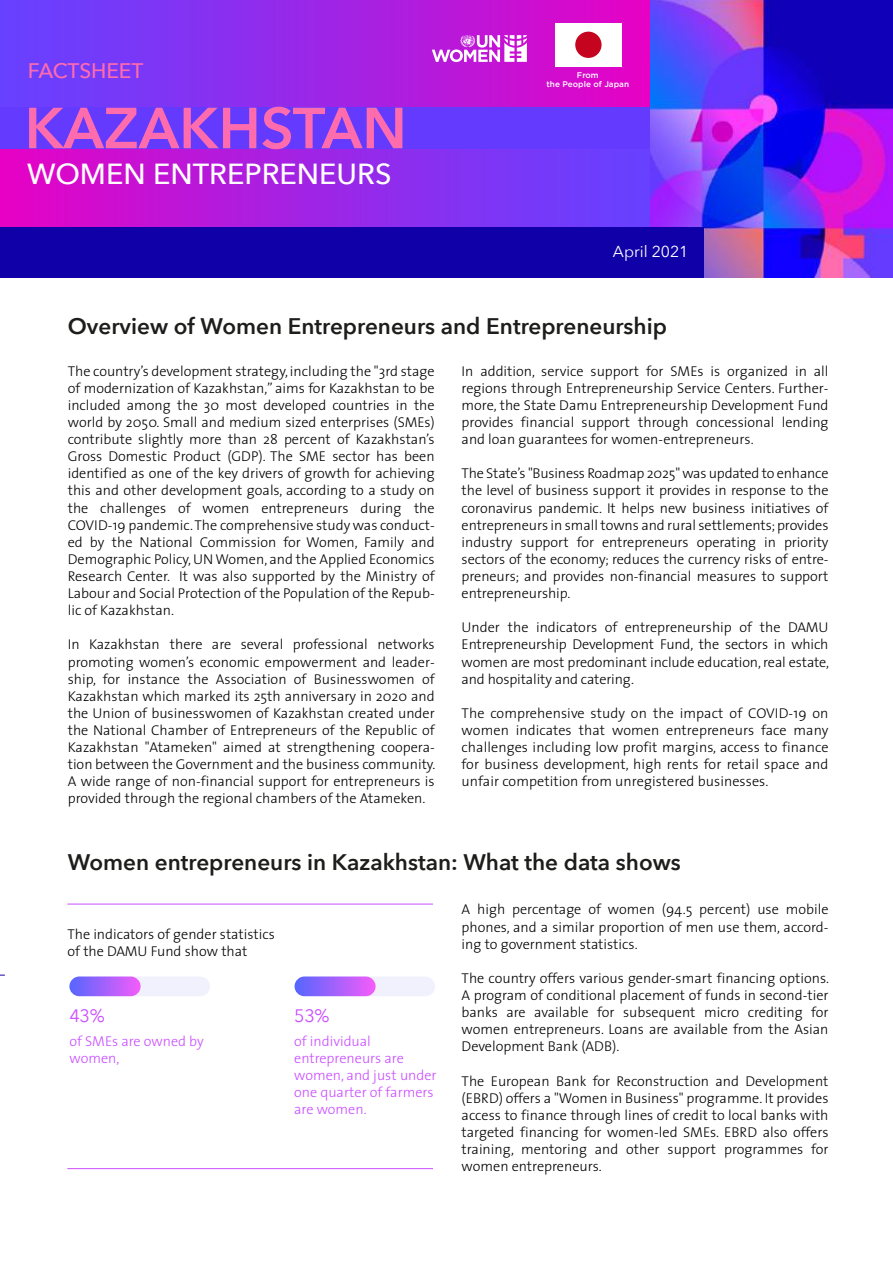
<style>
.page{position:relative;width:893px;height:1263px;background:#fff}
.page>*{position:absolute;margin:0;border:0;box-sizing:border-box;transform-origin:0 0}
.t1{font:600 57.15px "Avenir Next";color:#ff6cad}
.t2{font:500 28.95px "Avenir Next";color:#fff}
.t3{font:600 22.5px "Avenir Next";color:#1d1d1b}
.t4{font:500 21px "Avenir Next";letter-spacing:-.005em;color:#ff6cad}
.t5{font:18px "Avenir Next";color:#ca4dff}
.t6{font:15.9px "Avenir Next";color:#fff}
.t7{font:300 14.25px/17.1px "The Sans";color:#000;text-align:justify}
.t8{font:300 14.25px/17.1px "The Sans";color:#ca4dff}
.t9{font:500 8.25px/9.9px "Gotham";color:#fff;text-align:center}
</style>
<div class="page">
<img style="left:649px;top:0;width:244px;height:277px">
<div style="left:0;top:0;width:649px;height:109px;background:linear-gradient(to right,#5f43ff,#e306c7)"></div>
<div style="left:0;top:147px;width:649px;height:80px;background:linear-gradient(to right,#e303c6,#5f44ff)"></div>
<div style="left:0;top:108px;width:649px;height:41px;background:#643aff"></div>
<div style="left:0;top:227px;width:703px;height:50px;background:#0f00a7"></div>
<div style="left:555px;top:23px;width:67px;height:43px;background:#fff"></div>
<div style="left:575px;top:32px;width:27px;height:26px;background:#c50520;border-radius:50%"></div>
<svg style="left:432px;top:35px;width:95px;height:27px"></svg>
<hr style="left:67px;top:904px;width:366px;height:1px;background:#ca4dff">
<hr style="left:67px;top:1168px;width:366px;height:1px;background:#ca4dff">
<div style="left:69px;top:976px;width:141px;height:20px;background:#f1f0fd;border-radius:10px"></div>
<div style="left:69px;top:976px;width:72px;height:20px;background:linear-gradient(to right,#5767fe,#f15ffa);border-radius:10px"></div>
<div style="left:295px;top:976px;width:140px;height:20px;background:#f1f0fd;border-radius:10px"></div>
<div style="left:295px;top:976px;width:81px;height:20px;background:linear-gradient(to right,#5565fe,#f55ffa);border-radius:10px"></div>
<h3 class="t4" style="left:28px;top:52px;width:117px">FACTSHEET</h3>
<h1 class="t1" style="left:25px;top:79px;width:384px">KAZAKHSTAN</h1>
<h2 class="t2" style="left:27px;top:150px;width:366px">WOMEN ENTREPRENEURS</h2>
<p class="t9" style="left:547px;top:70px;width:84px">From<br>the People of Japan</p>
<p class="t6" style="left:613px;top:238px;width:77px">April 2021</p>
<h3 class="t3" style="left:68px;top:307px;width:601px">Overview of Women Entrepreneurs and Entrepreneurship</h3>
<p class="t7" style="left:68px;top:362px;width:368px">The country’s development strategy, including the "3rd stage of modernization of Kazakhstan,” aims for Kazakhstan to be included among the 30 most developed countries in the world by 2050. Small and medium sized enterprises (SMEs) contribute slightly more than 28 percent of Kazakhstan’s Gross Domestic Product (GDP). The SME sector has been identified as one of the key drivers of growth for achieving this and other development goals, according to a study on the challenges of women entrepreneurs during the COVID-19 pandemic. The comprehensive study was conduct&shy;ed by the National Commission for Women, Family and Demographic Policy, UN Women, and the Applied Economics Research Center. It was also supported by the Ministry of Labour and Social Protection of the Population of the Repub&shy;lic of Kazakhstan.</p>
<p class="t7" style="left:68px;top:635px;width:369px">In Kazakhstan there are several professional networks promoting women’s economic empowerment and leader&shy;ship, for instance the Association of Businesswomen of Kazakhstan which marked its 25th anniversary in 2020 and the Union of businesswomen of Kazakhstan created under the National Chamber of Entrepreneurs of the Republic of Kazakhstan "Atameken" aimed at strengthening coopera&shy;tion between the Government and the business community.<br>A wide range of non-financial support for entrepreneurs is provided through the regional chambers of the Atameken.</p>
<p class="t7" style="left:462px;top:362px;width:368px">In addition, service support for SMEs is organized in all regions through Entrepreneurship Service Centers. Further&shy;more, the State Damu Entrepreneurship Development Fund provides financial support through concessional lending and loan guarantees for women-entrepreneurs.</p>
<p class="t7" style="left:462px;top:464px;width:368px">The State’s "Business Roadmap 2025" was updated to enhance the level of business support it provides in response to the coronavirus pandemic. It helps new business initiatives of entrepreneurs in small towns and rural settlements; provides industry support for entrepreneurs operating in priority sectors of the economy; reduces the currency risks of entre&shy;preneurs; and provides non-financial measures to support entrepreneurship.</p>
<p class="t7" style="left:462px;top:618px;width:369px">Under the indicators of entrepreneurship of the DAMU Entrepreneurship Development Fund, the sectors in which women are most predominant include education, real estate, and hospitality and catering.</p>
<p class="t7" style="left:462px;top:704px;width:368px">The comprehensive study on the impact of COVID-19 on women indicates that women entrepreneurs face many challenges including low profit margins, access to finance for business development, high rents for retail space and unfair competition from unregistered businesses.</p>
<h3 class="t3" style="left:68px;top:843px;width:615px">Women entrepreneurs in Kazakhstan: What the data shows</h3>
<p class="t7" style="left:67px;top:925px;width:209px">The indicators of gender statistics of the DAMU Fund show that</p>
<p class="t5" style="left:69px;top:1000px;width:37px">43%</p>
<p class="t5" style="left:294px;top:1000px;width:37px">53%</p>
<p class="t8" style="left:69px;top:1032px;width:136px">of SMEs are owned by women,</p>
<p class="t8" style="left:294px;top:1032px;width:144px">of individual entrepreneurs are women, and just under one quarter of farmers are women.</p>
<p class="t7" style="left:462px;top:901px;width:368px">A high percentage of women (94.5 percent) use mobile phones, and a similar proportion of men use them, accord&shy;ing to government statistics.</p>
<p class="t7" style="left:462px;top:969px;width:369px">The country offers various gender-smart financing options.<br>A program of conditional placement of funds in second-tier banks are available for subsequent micro crediting for women entrepreneurs. Loans are available from the Asian Development Bank (ADB).</p>
<p class="t7" style="left:462px;top:1072px;width:368px">The European Bank for Reconstruction and Development (EBRD) offers a "Women in Business" programme. It provides access to finance through lines of credit to local banks with targeted financing for women-led SMEs. EBRD also offers training, mentoring and other support programmes for women entrepreneurs.</p>
</div>
